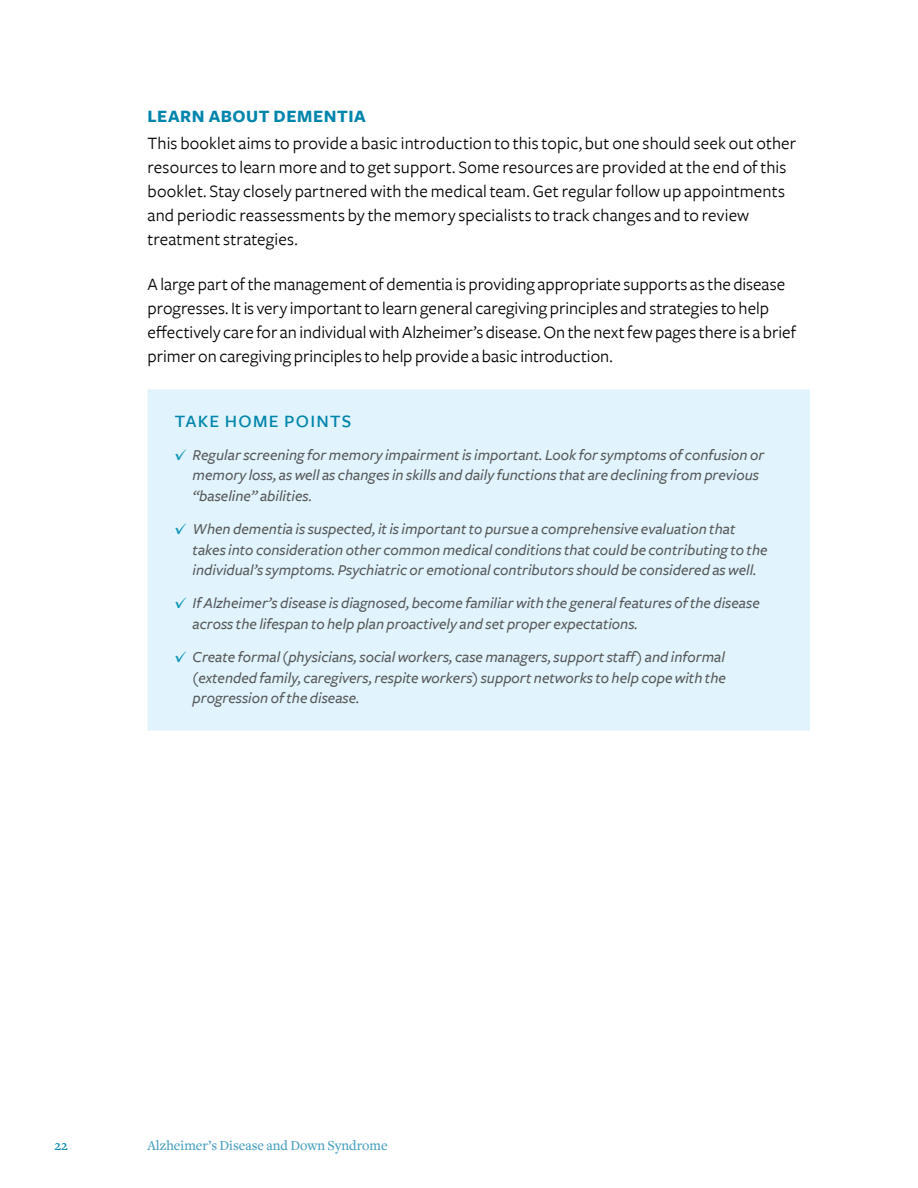
<style>
.page{position:relative;width:918px;height:1188px;background:#fff}
.page>*{position:absolute;margin:0;border:0;box-sizing:border-box;transform-origin:0 0}
.t1{font:24px "Freight Sans Medium SC";letter-spacing:.025em;color:#0085ac}
.t2{font:18px/24px "Freight Sans";color:#000}
.t3{font:700 18px "Freight Sans";letter-spacing:.03em;color:#0085ac}
.t4{font:italic 500 15.75px/20.2px "Freight Sans";color:#58595b}
.t5{font:500 14.25px "Freight Text";color:#469ebf}
.t6{font:500 14.25px "Freight Text";color:#0085ac}
.s1{font-family:"PF Agora Serif Pro";font-weight:400;font-style:normal;color:#0c95b8}
</style>
<div class="page">
<div style="left:148px;top:389px;width:662px;height:341px;background:#e1f4fd"></div>
<p class="t3" style="left:148px;top:107px;width:220px">LEARN ABOUT DEMENTIA</p>
<p class="t2" style="left:148px;top:132px;width:650px">This booklet aims to provide a basic introduction to this topic, but one should seek out other resources to learn more and to get support. Some resources are provided at the end of this booklet. Stay closely partnered with the medical team. Get regular follow up appointments and periodic reassessments by the memory specialists to track changes and to review treatment strategies.</p>
<p class="t2" style="left:148px;top:273px;width:650px">A large part of the management of dementia is providing appropriate supports as the disease progresses. It is very important to learn general caregiving principles and strategies to help effectively care for an individual with Alzheimer’s disease. On the next few pages there is a brief primer on caregiving principles to help provide a basic introduction.</p>
<h1 class="t1" style="left:175px;top:406px;width:179px">take home points</h1>
<p class="t4" style="left:193px;top:445px;width:573px;text-indent:-18px"><span class="s1">✓</span> Regular screening for memory impairment is important. Look for symptoms of confusion or memory loss, as well as changes in skills and daily functions that are declining from previous “baseline” abilities.</p>
<p class="t4" style="left:193px;top:519px;width:577px;text-indent:-18px"><span class="s1">✓</span> When dementia is suspected, it is important to pursue a comprehensive evaluation that takes into consideration other common medical conditions that could be contributing to the individual’s symptoms. Psychiatric or emotional contributors should be considered as well.</p>
<p class="t4" style="left:193px;top:593px;width:569px;text-indent:-18px"><span class="s1">✓</span> If Alzheimer’s disease is diagnosed, become familiar with the general features of the disease across the lifespan to help plan proactively and set proper expectations.</p>
<p class="t4" style="left:193px;top:647px;width:535px;text-align:justify;text-indent:-18px"><span class="s1">✓</span> Create formal (physicians, social workers, case managers, support staff) and informal (extended family, caregivers, respite workers) support networks to help cope with the progression of the disease.</p>
<p class="t6" style="left:54px;top:1137px;width:15px">22</p>
<p class="t5" style="left:147px;top:1137px;width:242px">Alzheimer’s Disease and Down Syndrome</p>
</div>
